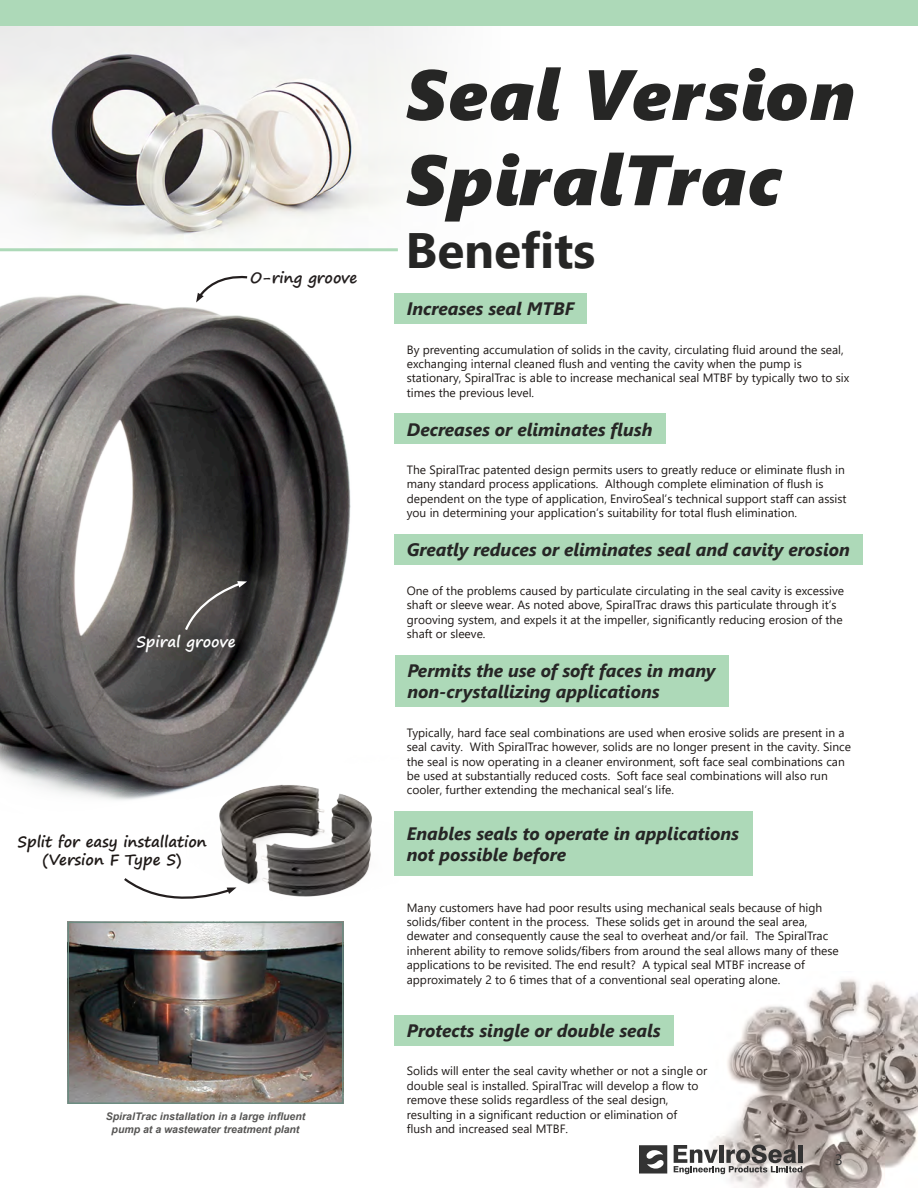
<style>
.page{position:relative;width:918px;height:1188px;background:#fff}
.page>*{position:absolute;margin:0;border:0;box-sizing:border-box;transform-origin:0 0}
.t1{font:italic 71.1px/85.2px "Segoe UI Black";letter-spacing:.03em;color:#262625}
.t2{font:700 49.65px "Segoe UI";color:#262625}
.t3{font:italic 700 18px/21.6px "Segoe UI";color:#262625}
.t4{font:700 15px/18px "Segoe Print";color:#1e1917;text-align:center}
.t5{font:700 15px "Segoe Print";color:#fff}
.t6{font:700 15px "Segoe Print";color:#231e1e}
.t7{font:15px "Segoe UI";color:#333}
.t8{font:12px/14.4px "Segoe UI";color:#1e1917}
.t9{font:italic 700 10.5px/12.6px "Arial";color:#565554;text-align:center}
</style>
<div class="page">
<hr style="left:0;top:0;width:1px;height:664px;background:#00594c">
<img style="left:710px;top:979px;width:208px;height:209px">
<img style="left:0;top:26px;width:365px;height:222px">
<img style="left:0;top:293px;width:351px;height:507px">
<hr style="left:0;top:248px;width:398px;height:3px;background:#add9b8">
<img style="left:161px;top:756px;width:211px;height:141px">
<div style="left:394px;top:293px;width:193px;height:30px;background:#add9b8"></div>
<div style="left:394px;top:414px;width:271px;height:30px;background:#add9b8"></div>
<div style="left:394px;top:1015px;width:280px;height:30px;background:#add9b8"></div>
<div style="left:394px;top:534px;width:469px;height:30px;background:#add9b8"></div>
<div style="left:395px;top:655px;width:333px;height:52px;background:#add9b8"></div>
<div style="left:394px;top:811px;width:358px;height:65px;background:#add9b8"></div>
<svg style="left:183px;top:581px;width:64px;height:52px"></svg>
<svg style="left:196px;top:275px;width:54px;height:27px"></svg>
<svg style="left:124px;top:876px;width:113px;height:23px"></svg>
<img style="left:67px;top:922px;width:277px;height:182px">
<svg style="left:639px;top:1145px;width:28px;height:29px"></svg>
<div style="left:798px;top:1145px;width:5px;height:18px;background:#333"></div>
<svg style="left:674px;top:1145px;width:128px;height:29px"></svg>
<div style="left:0;top:0;width:918px;height:26px;background:#add9b8"></div>
<p class="t6" style="left:250px;top:271px;width:109px">O-ring groove</p>
<p class="t5" style="left:136px;top:634px;width:101px">Spiral groove</p>
<p class="t4" style="left:17px;top:834px;width:191px">Split for easy installation (Version F Type S)</p>
<p class="t9" style="left:106px;top:1111px;width:201px">SpiralTrac installation in a large influent pump at a wastewater treatment plant</p>
<h1 class="t1" style="left:406px;top:59px;width:451px">Seal Version<br>SpiralTrac</h1>
<h2 class="t2" style="left:406px;top:232px;width:191px">Benefits</h2>
<h3 class="t3" style="left:407px;top:299px;width:169px">Increases seal MTBF</h3>
<p class="t8" style="left:407px;top:343px;width:444px">By preventing accumulation of solids in the cavity, circulating fluid around the seal, exchanging internal cleaned flush and venting the cavity when the pump is stationary, SpiralTrac is able to increase mechanical seal MTBF by typically two to six times the previous level.</p>
<h3 class="t3" style="left:407px;top:420px;width:247px">Decreases or eliminates flush</h3>
<p class="t8" style="left:407px;top:464px;width:441px">The SpiralTrac patented design permits users to greatly reduce or eliminate flush in many standard process applications. Although complete elimination of flush is dependent on the type of application, EnviroSeal’s technical support staff can assist you in determining your application’s suitability for total flush elimination.</p>
<h3 class="t3" style="left:407px;top:541px;width:445px">Greatly reduces or eliminates seal and cavity erosion</h3>
<p class="t8" style="left:407px;top:584px;width:439px">One of the problems caused by particulate circulating in the seal cavity is excessive shaft or sleeve wear. As noted above, SpiralTrac draws this particulate through it’s grooving system, and expels it at the impeller, significantly reducing erosion of the shaft or sleeve.</p>
<h3 class="t3" style="left:407px;top:661px;width:310px">Permits the use of soft faces in many non-crystallizing applications</h3>
<p class="t8" style="left:407px;top:727px;width:446px">Typically, hard face seal combinations are used when erosive solids are present in a seal cavity. With SpiralTrac however, solids are no longer present in the cavity. Since the seal is now operating in a cleaner environment, soft face seal combinations can be used at substantially reduced costs. Soft face seal combinations will also run cooler, further extending the mechanical seal’s life.</p>
<h3 class="t3" style="left:407px;top:824px;width:334px">Enables seals to operate in applications not possible before</h3>
<p class="t8" style="left:407px;top:901px;width:434px">Many customers have had poor results using mechanical seals because of high solids/fiber content in the process. These solids get in around the seal area, dewater and consequently cause the seal to overheat and/or fail. The SpiralTrac inherent ability to remove solids/fibers from around the seal allows many of these applications to be revisited. The end result? A typical seal MTBF increase of approximately 2 to 6 times that of a conventional seal operating alone.</p>
<h3 class="t3" style="left:407px;top:1021px;width:256px">Protects single or double seals</h3>
<p class="t8" style="left:407px;top:1065px;width:302px">Solids will enter the seal cavity whether or not a single or double seal is installed. SpiralTrac will develop a flow to remove these solids regardless of the seal design, resulting in a significant reduction or elimination of<br>flush and increased seal MTBF.</p>
<p class="t7" style="left:835px;top:1154px;width:10px">3</p>
</div>
